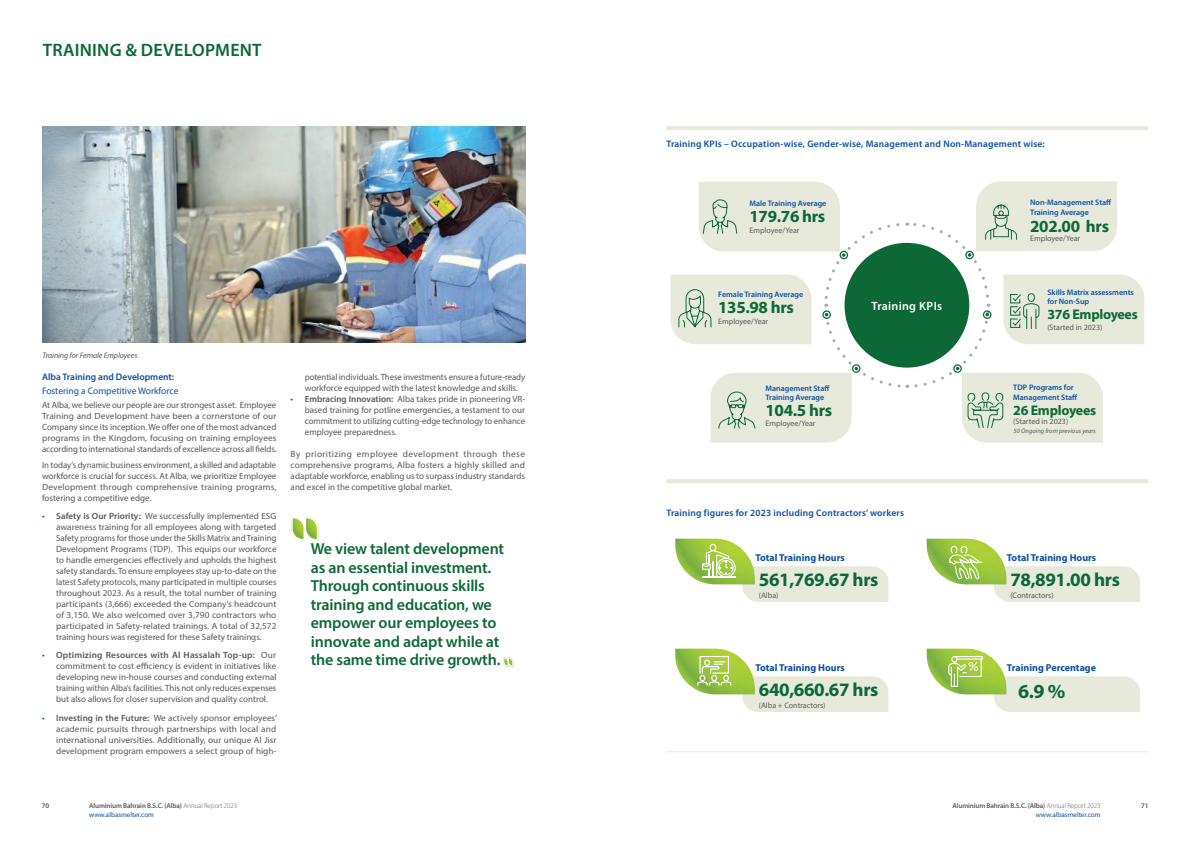
<style>
.page{position:relative;width:1191px;height:842px;background:#fff}
.page>*{position:absolute;margin:0;border:0;box-sizing:border-box;transform-origin:0 0}
.t1{font:700 20px "Myriad Pro";color:#0c6937}
.t2{font:700 19px "Myriad Pro";letter-spacing:-.02em;color:#0c6937}
.t3{font:600 18px "Myriad Pro";letter-spacing:.015em;color:#0c6937}
.t4{font:700 17px "Myriad Pro";letter-spacing:-.02em;color:#0c6937}
.t5{font:600 16px/18.5px "Myriad Pro";letter-spacing:-.01em;color:#0c6937}
.t6{font:700 14px "Myriad Pro";letter-spacing:-.02em;color:#0c6937}
.Body{font:600 12px "Myriad Pro";letter-spacing:.02em;color:#fff}
.t7{font:700 10px "Myriad Pro";color:#0a4fa2}
.Body-2{font:600 9.5px "Myriad Pro";letter-spacing:.02em;color:#0a4fa2}
.t8{font:9.5px "Myriad Pro";color:#0a4fa2}
.Body-3{font:600 9.5px "Myriad Pro";color:#0a4fa2}
.Body-4{font:9px/11px "Myriad Pro";color:#57585a;text-align:justify}
.t9{font:600 8px/9.6px "Myriad Pro";color:#0a4fa2}
.t10{font:8px "Myriad Pro";color:#57585a}
.Body-5{font:italic 8px "Myriad Pro";letter-spacing:-.01em;color:#57585a}
.t11{font:600 7px/9px "Myriad Pro";letter-spacing:-.015em;color:#57585a}
.t12{font:italic 6.5px "Myriad Pro";color:#57585a}
.s1{color:#0a4fa2}
.s2{font-weight:600}
.s3{font-weight:300}
.s4{font-weight:400;color:#0a4fa2}
</style>
<div class="page">
<img style="left:43px;top:126px;width:482px;height:216px">
<hr style="left:666px;top:126px;width:482px;height:4px;background:#e7eadb">
<hr style="left:666px;top:479px;width:482px;height:4px;background:#e7eadb">
<hr style="left:666px;top:751px;width:482px;height:1px;background:#e7eadb">
<svg style="left:670px;top:181px;width:474px;height:262px"></svg>
<div style="left:742px;top:566px;width:146px;height:36px;background:#e7eadb"></div>
<img style="left:675px;top:539px;width:80px;height:45px">
<svg style="left:702px;top:544px;width:33px;height:33px"></svg>
<div style="left:742px;top:676px;width:146px;height:36px;background:#e7eadb"></div>
<img style="left:675px;top:649px;width:80px;height:45px">
<div style="left:994px;top:566px;width:146px;height:36px;background:#e7eadb"></div>
<img style="left:926px;top:539px;width:80px;height:45px">
<div style="left:994px;top:676px;width:146px;height:36px;background:#e7eadb"></div>
<img style="left:926px;top:649px;width:80px;height:45px">
<svg style="left:696px;top:655px;width:36px;height:32px"></svg>
<svg style="left:947px;top:655px;width:36px;height:32px"></svg>
<svg style="left:947px;top:545px;width:34px;height:35px"></svg>
<svg style="left:291px;top:517px;width:28px;height:24px"></svg>
<svg style="left:503px;top:657px;width:10px;height:9px"></svg>
<p class="t3" style="left:43px;top:39px;width:220px">TRAINING &amp; DEVELOPMENT</p>
<p class="Body-5" style="left:43px;top:350px;width:96px">Training for Female Employees</p>
<p class="Body-3" style="left:42px;top:371px;width:134px">Alba Training and Development:</p>
<p class="t8" style="left:42px;top:385px;width:138px">Fostering a Competitive Workforce</p>
<p class="Body-4" style="left:42px;top:399px;width:236px">At Alba, we believe our people are our strongest asset. Employee Training and Development have been a cornerstone of our Company since its inception. We offer one of the most advanced programs in the Kingdom, focusing on training employees according to international standards of excellence across all fields.</p>
<p class="Body-4" style="left:42px;top:460px;width:236px">In today’s dynamic business environment, a skilled and adaptable workforce is crucial for success. At Alba, we prioritize Employee Development through comprehensive training programs, fostering a competitive edge.</p>
<p class="Body-4" style="left:56px;top:511px;width:222px;text-indent:-14px"><span class="s1">•</span> <span class="s2">Safety is Our Priority:</span> We successfully implemented ESG awareness training for all employees along with targeted Safety programs for those under the Skills Matrix and Training Development Programs (TDP). This equips our workforce to handle emergencies effectively and upholds the highest safety standards. To ensure employees stay up-to-date on the latest Safety protocols, many participated in multiple courses throughout 2023. As a result, the total number of training participants (3,666) exceeded the Company’s headcount of 3,150. We also welcomed over 3,790 contractors who participated in Safety-related trainings. A total of 32,572 training hours was registered for these Safety trainings.</p>
<p class="Body-4" style="left:56px;top:650px;width:222px;text-indent:-14px"><span class="s1">•</span> <span class="s2">Optimizing Resources with Al Hassalah Top-up:</span> Our commitment to cost efficiency is evident in initiatives like developing new in-house courses and conducting external training within Alba’s facilities. This not only reduces expenses but also allows for closer supervision and quality control.</p>
<p class="Body-4" style="left:56px;top:712px;width:222px;text-indent:-14px"><span class="s1">•</span> <span class="s2">Investing in the Future:</span> We actively sponsor employees’ academic pursuits through partnerships with local and international universities. Additionally, our unique Al Jisr development program empowers a select group of high-</p>
<p class="Body-4" style="left:305px;top:371px;width:222px">potential individuals. These investments ensure a future-ready workforce equipped with the latest knowledge and skills.</p>
<p class="Body-4" style="left:305px;top:393px;width:222px;text-indent:-14px"><span class="s1">•</span> <span class="s2">Embracing Innovation:</span> Alba takes pride in pioneering VR&shy;based training for potline emergencies, a testament to our commitment to utilizing cutting-edge technology to enhance employee preparedness.</p>
<p class="Body-4" style="left:291px;top:448px;width:236px">By prioritizing employee development through these comprehensive programs, Alba fosters a highly skilled and adaptable workforce, enabling us to surpass industry standards and excel in the competitive global market.</p>
<p class="t5" style="left:311px;top:539px;width:195px">We view talent development as an essential investment.<br>Through continuous skills training and education, we empower our employees to innovate and adapt while at the same time drive growth.</p>
<p class="Body-2" style="left:666px;top:138px;width:380px">Training KPIs – Occupation-wise, Gender-wise, Management and Non-Management wise:</p>
<p class="t9" style="left:749px;top:198px;width:78px">Male Training Average</p>
<p class="t10" style="left:749px;top:225px;width:52px">Employee/Year</p>
<p class="t4" style="left:749px;top:205px;width:77px">179.76 hrs</p>
<p class="t9" style="left:718px;top:289px;width:86px">Female Training Average</p>
<p class="t10" style="left:718px;top:316px;width:52px">Employee/Year</p>
<p class="t4" style="left:718px;top:296px;width:77px">135.98 hrs</p>
<p class="t9" style="left:765px;top:383px;width:66px;line-height:9px">Management Staff<br>Training Average</p>
<p class="t10" style="left:765px;top:418px;width:52px">Employee/Year</p>
<p class="t4" style="left:765px;top:399px;width:68px">104.5 hrs</p>
<p class="Body" style="left:871px;top:298px;width:72px">Training KPIs</p>
<p class="Body-2" style="left:666px;top:506px;width:239px">Training figures for 2023 including Contractors’ workers</p>
<p class="t7" style="left:755px;top:551px;width:91px">Total Training Hours</p>
<p class="t2" style="left:759px;top:567px;width:121px">561,769.67 hrs</p>
<p class="t10" style="left:759px;top:590px;width:21px">(Alba)</p>
<p class="t7" style="left:755px;top:661px;width:91px">Total Training Hours</p>
<p class="t2" style="left:759px;top:677px;width:121px">640,660.67 hrs</p>
<p class="t10" style="left:759px;top:700px;width:68px">(Alba + Contractors)</p>
<p class="t9" style="left:1030px;top:198px;width:83px">Non-Management Staff<br>Training Average</p>
<p class="t10" style="left:1030px;top:234px;width:52px">Employee/Year</p>
<p class="t4" style="left:1030px;top:215px;width:80px">202.00 hrs</p>
<p class="t9" style="left:1047px;top:287px;width:88px">Skills Matrix assessments for Non-Sup</p>
<p class="t10" style="left:1047px;top:323px;width:57px">(Started in 2023)</p>
<p class="t6" style="left:1047px;top:305px;width:92px">376 Employees</p>
<p class="t9" style="left:1013px;top:382px;width:66px">TDP Programs for<br>Management Staff</p>
<p class="t10" style="left:1013px;top:416px;width:57px">(Started in 2023)</p>
<p class="t6" style="left:1013px;top:401px;width:84px">26 Employees</p>
<p class="t12" style="left:1013px;top:426px;width:84px">50 Ongoing from previous years</p>
<p class="t7" style="left:1007px;top:551px;width:91px">Total Training Hours</p>
<p class="t2" style="left:1010px;top:567px;width:111px">78,891.00 hrs</p>
<p class="t10" style="left:1010px;top:590px;width:45px">(Contractors)</p>
<p class="t7" style="left:1007px;top:661px;width:91px">Training Percentage</p>
<p class="t1" style="left:1018px;top:678px;width:49px">6.9 %</p>
<p class="t11" style="left:42px;top:800px;width:9px">70</p>
<p class="t11" style="left:952px;top:800px;width:150px;text-align:right">Aluminium Bahrain B.S.C. (Alba) <span class="s3">Annual Report 2023 </span><span class="s4">www.albasmelter.com</span></p>
<p class="t11" style="left:1141px;top:800px;width:9px">71</p>
<p class="t11" style="left:89px;top:800px;width:150px">Aluminium Bahrain B.S.C. (Alba) <span class="s3">Annual Report 2023 </span><span class="s4">www.albasmelter.com</span></p>
</div>
